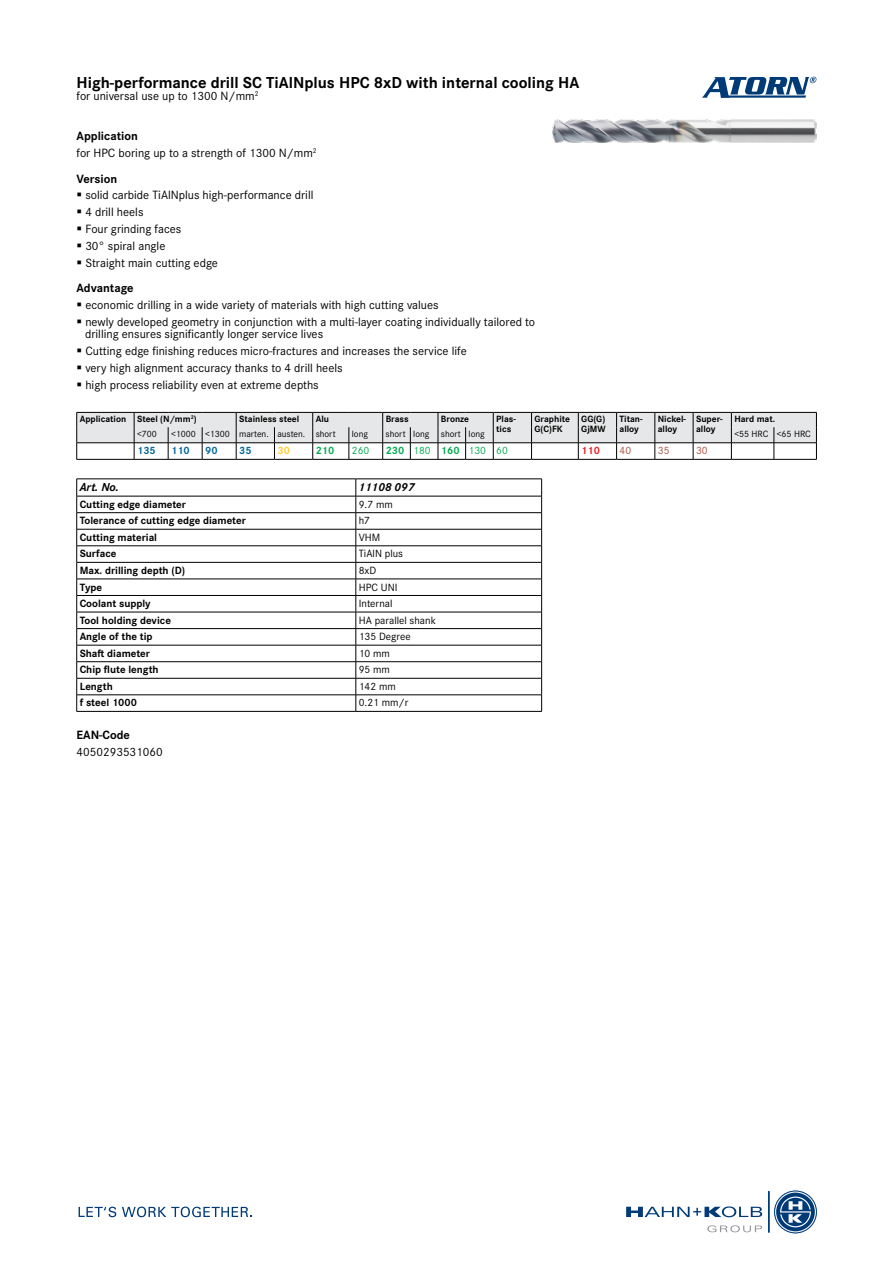
<style>
.page{position:relative;width:893px;height:1263px;background:#fff}
.page>*{position:absolute;margin:0;border:0;box-sizing:border-box;transform-origin:0 0}
.t1{font:700 16.5px "Corporate S Pro";color:#000}
.t2{font:12.45px/16.8px "Corporate S Pro";color:#000}
.t3{font:12.45px "Corporate S";color:#000}
.t4{font:700 12.45px "Corporate S Pro";color:#000}
.t5{font:italic 700 12px "Corporate S Pro";color:#000}
.t6{font:700 10.95px "Corporate S Pro";color:#000}
.t7{font:10.95px "Corporate S Pro";color:#000}
.t8{font:10.95px "Corporate S Pro";color:#00ab4e}
.t9{font:700 10.95px "Corporate S Pro";color:#00669b}
.t10{font:10.95px "Corporate S Pro";color:#aa4e3d}
.t11{font:700 10.95px "Corporate S Pro";color:#00ab4e}
.t12{font:700 10.95px "Corporate S Pro";color:#ed1d24}
.t13{font:700 10.95px "Corporate S Pro";color:#ffcc31}
.t14{font:700 9.45px/9.4px "Corporate S Pro";color:#000}
.t15{font:9.45px "Corporate S Pro";color:#000}
.s1{font-weight:700}
</style>
<div class="page">
<img style="left:553px;top:119px;width:263px;height:23px">
<svg style="left:702px;top:77px;width:114px;height:21px"></svg>
<svg style="left:626px;top:1206px;width:136px;height:11px"></svg>
<hr style="left:768px;top:1191px;width:1px;height:41px;background:#003b78">
<svg style="left:775px;top:1191px;width:41px;height:42px"></svg>
<div style="left:774px;top:1191px;width:42px;height:42px;border:2px solid #fff;border-radius:50%"></div>
<div style="left:774px;top:1191px;width:42px;height:42px;border:1px solid #003b78;border-radius:50%"></div>
<svg style="left:707px;top:1225px;width:55px;height:7px"></svg>
<svg style="left:79px;top:1207px;width:37px;height:10px"></svg>
<svg style="left:122px;top:1206px;width:130px;height:11px"></svg>
<svg style="left:76px;top:412px;width:741px;height:48px"></svg>
<hr style="left:774px;top:459px;width:43px;height:1px;background:#000">
<hr style="left:77px;top:479px;width:279px;height:1px;background:#000">
<hr style="left:356px;top:479px;width:186px;height:1px;background:#000">
<hr style="left:77px;top:496px;width:279px;height:1px;background:#000">
<hr style="left:356px;top:496px;width:186px;height:1px;background:#000">
<hr style="left:77px;top:512px;width:279px;height:1px;background:#000">
<hr style="left:356px;top:512px;width:186px;height:1px;background:#000">
<hr style="left:77px;top:529px;width:279px;height:1px;background:#000">
<hr style="left:356px;top:529px;width:186px;height:1px;background:#000">
<hr style="left:77px;top:545px;width:279px;height:1px;background:#000">
<hr style="left:356px;top:545px;width:186px;height:1px;background:#000">
<hr style="left:77px;top:562px;width:279px;height:1px;background:#000">
<hr style="left:356px;top:562px;width:186px;height:1px;background:#000">
<hr style="left:77px;top:579px;width:279px;height:1px;background:#000">
<hr style="left:356px;top:579px;width:186px;height:1px;background:#000">
<hr style="left:77px;top:595px;width:279px;height:1px;background:#000">
<hr style="left:356px;top:595px;width:186px;height:1px;background:#000">
<hr style="left:77px;top:612px;width:279px;height:1px;background:#000">
<hr style="left:356px;top:612px;width:186px;height:1px;background:#000">
<hr style="left:77px;top:628px;width:279px;height:1px;background:#000">
<hr style="left:356px;top:628px;width:186px;height:1px;background:#000">
<hr style="left:77px;top:645px;width:279px;height:1px;background:#000">
<hr style="left:356px;top:645px;width:186px;height:1px;background:#000">
<hr style="left:77px;top:661px;width:279px;height:1px;background:#000">
<hr style="left:356px;top:661px;width:186px;height:1px;background:#000">
<hr style="left:77px;top:678px;width:279px;height:1px;background:#000">
<hr style="left:356px;top:678px;width:186px;height:1px;background:#000">
<hr style="left:77px;top:694px;width:279px;height:1px;background:#000">
<svg style="left:76px;top:479px;width:1px;height:232px"></svg>
<hr style="left:77px;top:711px;width:279px;height:1px;background:#000">
<hr style="left:356px;top:694px;width:186px;height:1px;background:#000">
<svg style="left:356px;top:479px;width:1px;height:232px"></svg>
<svg style="left:541px;top:479px;width:1px;height:232px"></svg>
<hr style="left:356px;top:711px;width:186px;height:1px;background:#000">
<h1 class="t1" style="left:77px;top:69px;width:504px">High-performance drill SC TiAlNplus HPC 8xD with internal cooling HA</h1>
<p class="t3" style="left:77px;top:87px;width:184px">for universal use up to 1300 N/mm<sup>2</sup></p>
<p class="t2" style="left:77px;top:127px;width:242px"><span class="s1">Application<br></span>for HPC boring up to a strength of 1300 N/mm<sup>2</sup></p>
<p class="t4" style="left:77px;top:169px;width:42px">Version</p>
<p class="t2" style="left:85px;top:186px;width:230px">solid carbide TiAlNplus high-performance drill<br>4 drill heels<br>Four grinding faces<br>30° spiral angle<br>Straight main cutting edge</p>
<p class="t4" style="left:77px;top:278px;width:59px">Advantage</p>
<p class="t2" style="left:85px;top:296px;width:451px">economic drilling in a wide variety of materials with high cutting values<br>newly developed geometry in conjunction with a multi-layer coating individually tailored to</p>
<p class="t2" style="left:85px;top:325px;width:383px">drilling ensures significantly longer service lives<br>Cutting edge finishing reduces micro-fractures and increases the service life very high alignment accuracy thanks to 4 drill heels<br>high process reliability even at extreme depths</p>
<p class="t14" style="left:80px;top:414px;width:119px">Application Steel (N/mm<sup>2</sup>)</p>
<p class="t14" style="left:239px;top:414px;width:62px">Stainless steel</p>
<p class="t14" style="left:316px;top:414px;width:15px">Alu</p>
<p class="t14" style="left:386px;top:414px;width:25px">Brass</p>
<p class="t14" style="left:441px;top:414px;width:30px">Bronze</p>
<p class="t14" style="left:496px;top:414px;width:21px">Plas&shy;tics</p>
<p class="t14" style="left:534px;top:414px;width:37px">Graphite<br>G(C)FK</p>
<p class="t14" style="left:581px;top:414px;width:26px">GG(G)<br>GjMW</p>
<p class="t14" style="left:619px;top:414px;width:25px">Titan&shy;alloy</p>
<p class="t14" style="left:658px;top:414px;width:30px">Nickel&shy;alloy</p>
<p class="t14" style="left:696px;top:414px;width:28px">Super&shy;alloy</p>
<p class="t14" style="left:734px;top:414px;width:42px">Hard mat.</p>
<p class="t15" style="left:137px;top:427px;width:21px">&lt;700</p>
<p class="t15" style="left:171px;top:427px;width:166px">&lt;1000 &lt;1300 marten. austen. short</p>
<p class="t15" style="left:352px;top:427px;width:18px">long</p>
<p class="t15" style="left:386px;top:427px;width:101px">short long short long</p>
<p class="t15" style="left:734px;top:427px;width:78px">&lt;55 HRC &lt;65 HRC</p>
<p class="t9" style="left:137px;top:442px;width:20px">135</p>
<p class="t9" style="left:171px;top:442px;width:20px">110</p>
<p class="t9" style="left:205px;top:442px;width:14px">90</p>
<p class="t9" style="left:239px;top:442px;width:14px">35</p>
<p class="t13" style="left:277px;top:442px;width:14px">30</p>
<p class="t11" style="left:316px;top:442px;width:20px">210</p>
<p class="t8" style="left:352px;top:443px;width:19px">260</p>
<p class="t8" style="left:386px;top:443px;width:124px"><span class="s1">230</span> 180 <span class="s1">160</span> 130 60</p>
<p class="t12" style="left:581px;top:442px;width:20px">110</p>
<p class="t10" style="left:620px;top:443px;width:13px">40</p>
<p class="t10" style="left:658px;top:443px;width:13px">35</p>
<p class="t10" style="left:696px;top:443px;width:13px">30</p>
<p class="t5" style="left:80px;top:478px;width:41px">Art. No.</p>
<p class="t5" style="left:359px;top:478px;width:57px">11108 097</p>
<p class="t6" style="left:80px;top:495px;width:108px">Cutting edge diameter</p>
<p class="t7" style="left:359px;top:496px;width:35px">9.7 mm</p>
<p class="t6" style="left:80px;top:512px;width:168px">Tolerance of cutting edge diameter</p>
<p class="t7" style="left:359px;top:513px;width:13px">h7</p>
<p class="t6" style="left:80px;top:529px;width:79px">Cutting material</p>
<p class="t7" style="left:359px;top:529px;width:23px">VHM</p>
<p class="t6" style="left:80px;top:545px;width:38px">Surface</p>
<p class="t7" style="left:359px;top:546px;width:46px">TiAlN plus</p>
<p class="t6" style="left:80px;top:562px;width:107px">Max. drilling depth (D)</p>
<p class="t7" style="left:359px;top:562px;width:19px">8xD</p>
<p class="t6" style="left:80px;top:578px;width:24px">Type</p>
<p class="t7" style="left:359px;top:579px;width:40px">HPC UNI</p>
<p class="t6" style="left:80px;top:595px;width:73px">Coolant supply</p>
<p class="t7" style="left:359px;top:595px;width:35px">Internal</p>
<p class="t6" style="left:80px;top:611px;width:93px">Tool holding device</p>
<p class="t7" style="left:359px;top:612px;width:79px">HA parallel shank</p>
<p class="t6" style="left:80px;top:628px;width:74px">Angle of the tip</p>
<p class="t7" style="left:359px;top:629px;width:53px">135 Degree</p>
<p class="t6" style="left:80px;top:644px;width:72px">Shaft diameter</p>
<p class="t7" style="left:359px;top:645px;width:33px">10 mm</p>
<p class="t6" style="left:80px;top:661px;width:81px">Chip flute length</p>
<p class="t7" style="left:359px;top:662px;width:33px">95 mm</p>
<p class="t6" style="left:80px;top:678px;width:35px">Length</p>
<p class="t7" style="left:359px;top:678px;width:39px">142 mm</p>
<p class="t6" style="left:80px;top:694px;width:59px">f steel 1000</p>
<p class="t7" style="left:359px;top:695px;width:51px">0.21 mm/r</p>
<p class="t4" style="left:77px;top:725px;width:55px">EAN-Code</p>
<p class="t2" style="left:77px;top:742px;width:88px">4050293531060</p>
</div>
